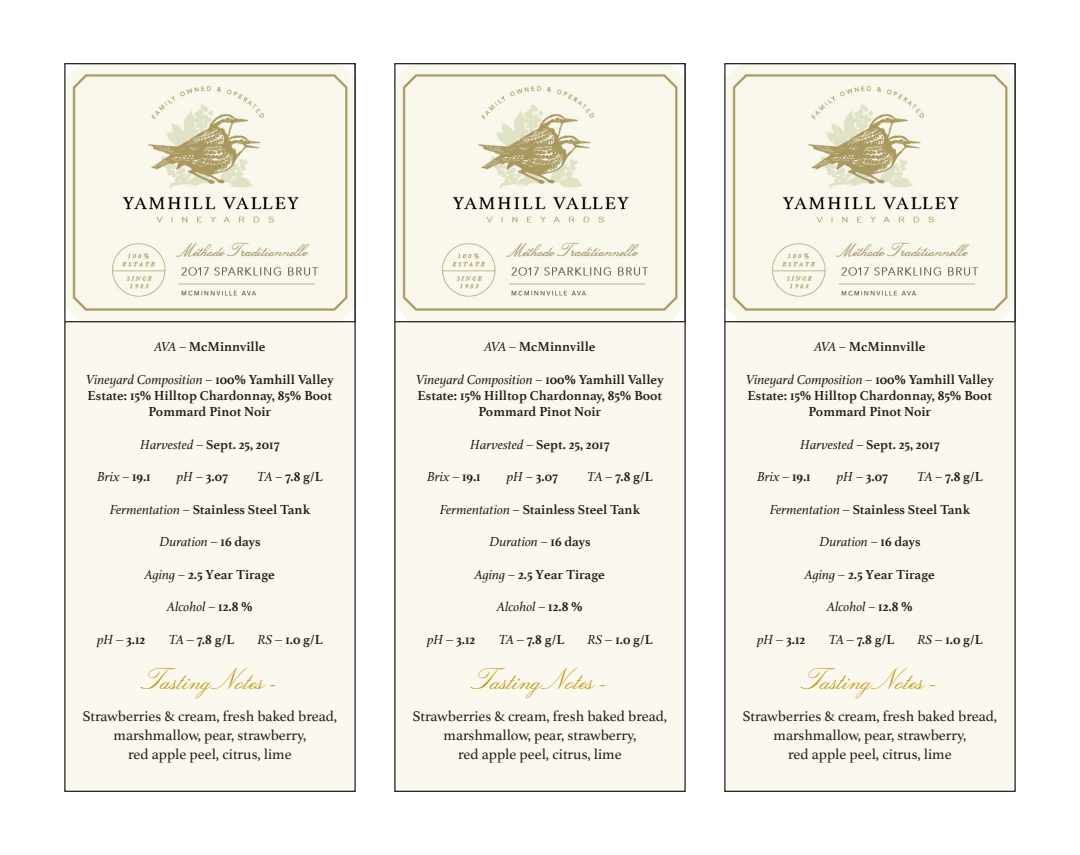
<style>
.page{position:relative;width:1080px;height:855px;background:#fff}
.page>*{position:absolute;margin:0;border:0;box-sizing:border-box;transform-origin:0 0}
.t1{font:30px "Lucia BT";color:#c19208}
.t2{font:15px "Athelas";color:#231f20}
.t3{font:700 13.75px/16.2px "Athelas";color:#231f20;text-align:center}
.t4{font:italic 13.75px "Athelas";color:#231f20}
.s1{font-weight:400;font-style:italic}
.s2{font-weight:400}
.s3{font-style:normal}
.s4{font-weight:700;font-style:normal}
</style>
<div class="page">
<div style="left:65px;top:64px;width:290px;height:727px;background:#faf8ef"></div>
<img style="left:66px;top:65px;width:288px;height:255px">
<div style="left:64px;top:63px;width:292px;height:259px;border:1px solid #231f20"></div>
<div style="left:395px;top:64px;width:290px;height:727px;background:#faf8ef"></div>
<img style="left:396px;top:65px;width:288px;height:255px">
<div style="left:394px;top:63px;width:292px;height:259px;border:1px solid #231f20"></div>
<div style="left:725px;top:64px;width:290px;height:727px;background:#faf8ef"></div>
<img style="left:726px;top:65px;width:288px;height:255px">
<div style="left:724px;top:63px;width:292px;height:259px;border:1px solid #231f20"></div>
<p class="t3" style="left:154px;top:338px;width:113px"><span class="s1">AVA</span> <span class="s2">–</span> McMinnville</p>
<p class="t3" style="left:86px;top:371px;width:249px"><span class="s1">Vineyard Composition</span> <span class="s2">–</span> 100% Yamhill Valley<br>Estate: 15% Hilltop Chardonnay, 85% Boot<br>Pommard Pinot Noir</p>
<p class="t3" style="left:140px;top:436px;width:141px"><span class="s1">Harvested</span> <span class="s2">–</span> Sept. 25, 2017</p>
<p class="t4" style="left:97px;top:466px;width:55px">Brix <span class="s3">–</span> <span class="s4">19.1</span></p>
<p class="t3" style="left:177px;top:468px;width:53px"><span class="s1">pH</span> <span class="s2">–</span> 3.07</p>
<p class="t3" style="left:257px;top:468px;width:67px"><span class="s1">TA</span> <span class="s2">–</span> 7.8 g/L</p>
<p class="t3" style="left:110px;top:501px;width:202px"><span class="s1">Fermentation</span> <span class="s2">–</span> Stainless Steel Tank</p>
<p class="t4" style="left:159px;top:531px;width:103px">Duration <span class="s3">–</span> <span class="s4">16 days</span></p>
<p class="t3" style="left:145px;top:566px;width:132px"><span class="s1">Aging</span> <span class="s2">–</span> 2.5 Year Tirage</p>
<p class="t4" style="left:167px;top:596px;width:87px">Alcohol <span class="s3">–</span> <span class="s4">12.8 %</span></p>
<p class="t3" style="left:97px;top:631px;width:50px"><span class="s1">pH –</span> 3.12</p>
<p class="t3" style="left:168px;top:631px;width:67px"><span class="s1">TA –</span> 7.8 g/L</p>
<p class="t3" style="left:257px;top:631px;width:67px"><span class="s1">RS –</span> 1.0 g/L</p>
<p class="t1" style="left:142px;top:662px;width:138px">Tasting Notes -</p>
<p class="t2" style="left:83px;top:705px;width:256px">Strawberries &amp; cream, fresh baked bread,</p>
<p class="t2" style="left:114px;top:723px;width:194px">marshmallow, pear, strawberry,</p>
<p class="t2" style="left:128px;top:742px;width:165px">red apple peel, citrus, lime</p>
<p class="t3" style="left:484px;top:338px;width:113px"><span class="s1">AVA</span> <span class="s2">–</span> McMinnville</p>
<p class="t3" style="left:416px;top:371px;width:249px"><span class="s1">Vineyard Composition</span> <span class="s2">–</span> 100% Yamhill Valley<br>Estate: 15% Hilltop Chardonnay, 85% Boot<br>Pommard Pinot Noir</p>
<p class="t3" style="left:470px;top:436px;width:141px"><span class="s1">Harvested</span> <span class="s2">–</span> Sept. 25, 2017</p>
<p class="t4" style="left:427px;top:466px;width:55px">Brix <span class="s3">–</span> <span class="s4">19.1</span></p>
<p class="t3" style="left:507px;top:468px;width:53px"><span class="s1">pH</span> <span class="s2">–</span> 3.07</p>
<p class="t3" style="left:587px;top:468px;width:67px"><span class="s1">TA</span> <span class="s2">–</span> 7.8 g/L</p>
<p class="t3" style="left:440px;top:501px;width:202px"><span class="s1">Fermentation</span> <span class="s2">–</span> Stainless Steel Tank</p>
<p class="t4" style="left:489px;top:531px;width:103px">Duration <span class="s3">–</span> <span class="s4">16 days</span></p>
<p class="t3" style="left:475px;top:566px;width:132px"><span class="s1">Aging</span> <span class="s2">–</span> 2.5 Year Tirage</p>
<p class="t4" style="left:497px;top:596px;width:87px">Alcohol <span class="s3">–</span> <span class="s4">12.8 %</span></p>
<p class="t3" style="left:427px;top:631px;width:50px"><span class="s1">pH –</span> 3.12</p>
<p class="t3" style="left:498px;top:631px;width:67px"><span class="s1">TA –</span> 7.8 g/L</p>
<p class="t3" style="left:587px;top:631px;width:67px"><span class="s1">RS –</span> 1.0 g/L</p>
<p class="t1" style="left:472px;top:662px;width:138px">Tasting Notes -</p>
<p class="t2" style="left:413px;top:705px;width:256px">Strawberries &amp; cream, fresh baked bread,</p>
<p class="t2" style="left:444px;top:723px;width:194px">marshmallow, pear, strawberry,</p>
<p class="t2" style="left:458px;top:742px;width:165px">red apple peel, citrus, lime</p>
<p class="t3" style="left:814px;top:338px;width:113px"><span class="s1">AVA</span> <span class="s2">–</span> McMinnville</p>
<p class="t3" style="left:746px;top:371px;width:249px"><span class="s1">Vineyard Composition</span> <span class="s2">–</span> 100% Yamhill Valley<br>Estate: 15% Hilltop Chardonnay, 85% Boot<br>Pommard Pinot Noir</p>
<p class="t3" style="left:800px;top:436px;width:141px"><span class="s1">Harvested</span> <span class="s2">–</span> Sept. 25, 2017</p>
<p class="t4" style="left:757px;top:466px;width:55px">Brix <span class="s3">–</span> <span class="s4">19.1</span></p>
<p class="t3" style="left:837px;top:468px;width:53px"><span class="s1">pH</span> <span class="s2">–</span> 3.07</p>
<p class="t3" style="left:917px;top:468px;width:67px"><span class="s1">TA</span> <span class="s2">–</span> 7.8 g/L</p>
<p class="t3" style="left:770px;top:501px;width:202px"><span class="s1">Fermentation</span> <span class="s2">–</span> Stainless Steel Tank</p>
<p class="t4" style="left:819px;top:531px;width:103px">Duration <span class="s3">–</span> <span class="s4">16 days</span></p>
<p class="t3" style="left:805px;top:566px;width:132px"><span class="s1">Aging</span> <span class="s2">–</span> 2.5 Year Tirage</p>
<p class="t4" style="left:827px;top:596px;width:87px">Alcohol <span class="s3">–</span> <span class="s4">12.8 %</span></p>
<p class="t3" style="left:757px;top:631px;width:50px"><span class="s1">pH –</span> 3.12</p>
<p class="t3" style="left:828px;top:631px;width:67px"><span class="s1">TA –</span> 7.8 g/L</p>
<p class="t3" style="left:917px;top:631px;width:67px"><span class="s1">RS –</span> 1.0 g/L</p>
<p class="t1" style="left:802px;top:662px;width:138px">Tasting Notes -</p>
<p class="t2" style="left:743px;top:705px;width:256px">Strawberries &amp; cream, fresh baked bread,</p>
<p class="t2" style="left:774px;top:723px;width:194px">marshmallow, pear, strawberry,</p>
<p class="t2" style="left:788px;top:742px;width:165px">red apple peel, citrus, lime</p>
</div>
